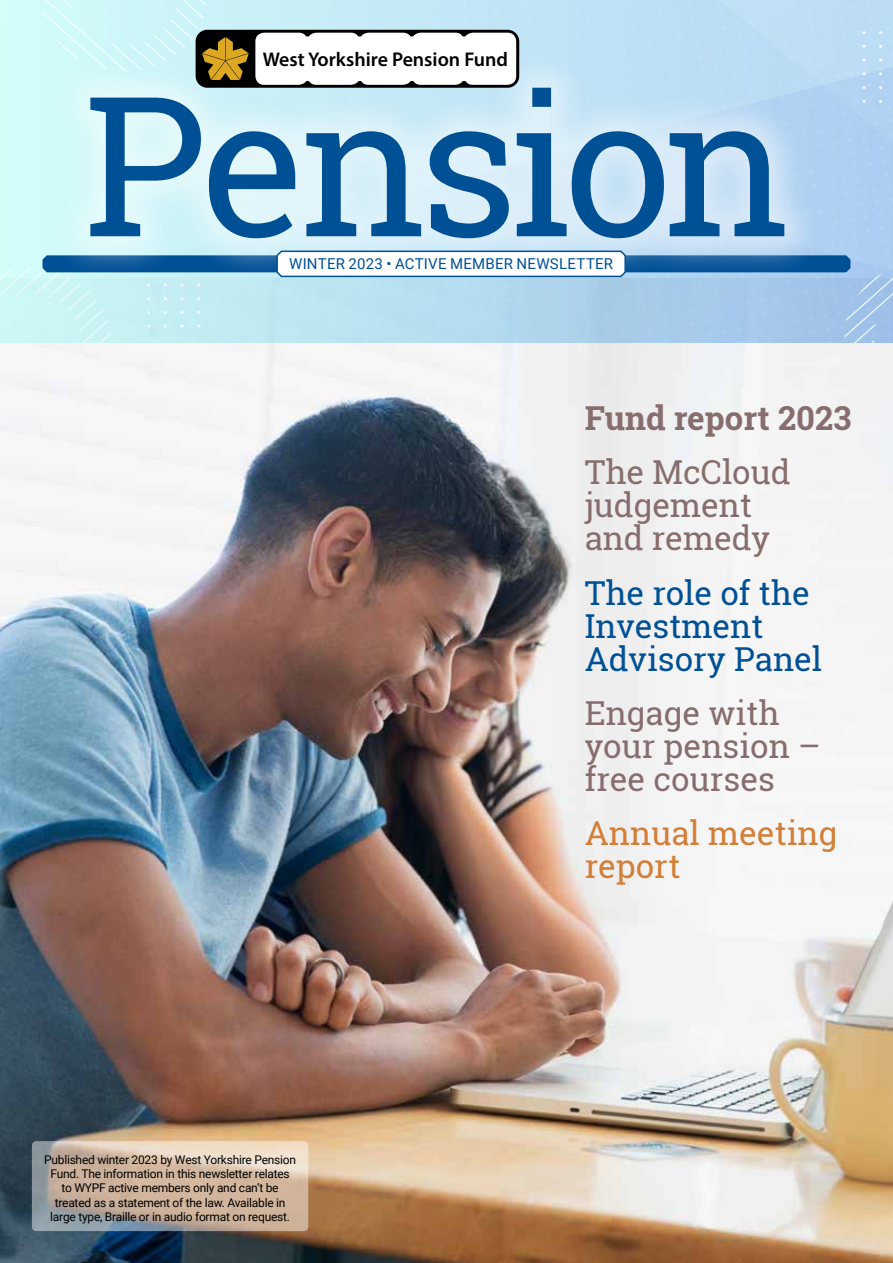
<style>
.page{position:relative;width:893px;height:1263px;background:#fff}
.page>*{position:absolute;margin:0;border:0;box-sizing:border-box;transform-origin:0 0}
.t1{font:195px "Roboto Slab";letter-spacing:-.04em;color:#005096}
.t2{font:33px/33px "Roboto Slab";color:#876d6e}
.t3{font:33px/33px "Roboto Slab";color:#005096}
.t4{font:33px/33px "Roboto Slab";color:#d37f37}
.t5{font:700 33px "Roboto Slab";color:#876d6e}
.t6{font:600 19.8px "Myriad Pro";color:#000}
.t7{font:15px "Roboto";letter-spacing:.01em;color:#005096}
.t8{font:12px/14.4px "Roboto";letter-spacing:-.02em;color:#000;text-align:center}
</style>
<div class="page">
<img style="left:0;top:342px;width:893px;height:921px">
<svg style="left:0;top:0;width:703px;height:249px;background:#c7eef6"></svg>
<svg style="left:703px;top:0;width:190px;height:249px;background:#b5d6f3"></svg>
<div style="left:50px;top:48px;width:774px;height:230px;background:#fff;opacity:.5"></div>
<svg style="left:0;top:249px;width:893px;height:93px;background:#abd2e7"></svg>
<svg style="left:32px;top:1141px;width:276px;height:90px;background:#c9b6a5"></svg>
<div style="left:196px;top:30px;width:323px;height:58px;background:#000;border-radius:12px"></div>
<div style="left:255px;top:33px;width:261px;height:52px;background:#fff"></div>
<svg style="left:41px;top:0;width:208px;height:80px;background:#bedbd4"></svg>
<p class="t6" style="left:263px;top:47px;width:247px">West Yorkshire Pension Fund</p>
<p class="t1" style="left:84px;top:32px;width:707px">Pension</p>
<p class="t7" style="left:289px;top:253px;width:325px">WINTER 2023 • ACTIVE MEMBER NEWSLETTER</p>
<p class="t8" style="left:44px;top:1152px;width:253px">Published winter 2023 by West Yorkshire Pension Fund. The information in this newsletter relates to WYPF active members only and can’t be treated as a statement of the law. Available in large type, Braille or in audio format on request.</p>
<p class="t5" style="left:585px;top:395px;width:268px">Fund report 2023</p>
<p class="t2" style="left:585px;top:455px;width:207px">The McCloud judgement and remedy</p>
<p class="t3" style="left:585px;top:576px;width:239px">The role of the<br>Investment<br>Advisory Panel</p>
<p class="t2" style="left:585px;top:696px;width:238px">Engage with your pension – free courses</p>
<p class="t4" style="left:585px;top:816px;width:254px">Annual meeting report</p>
</div>
